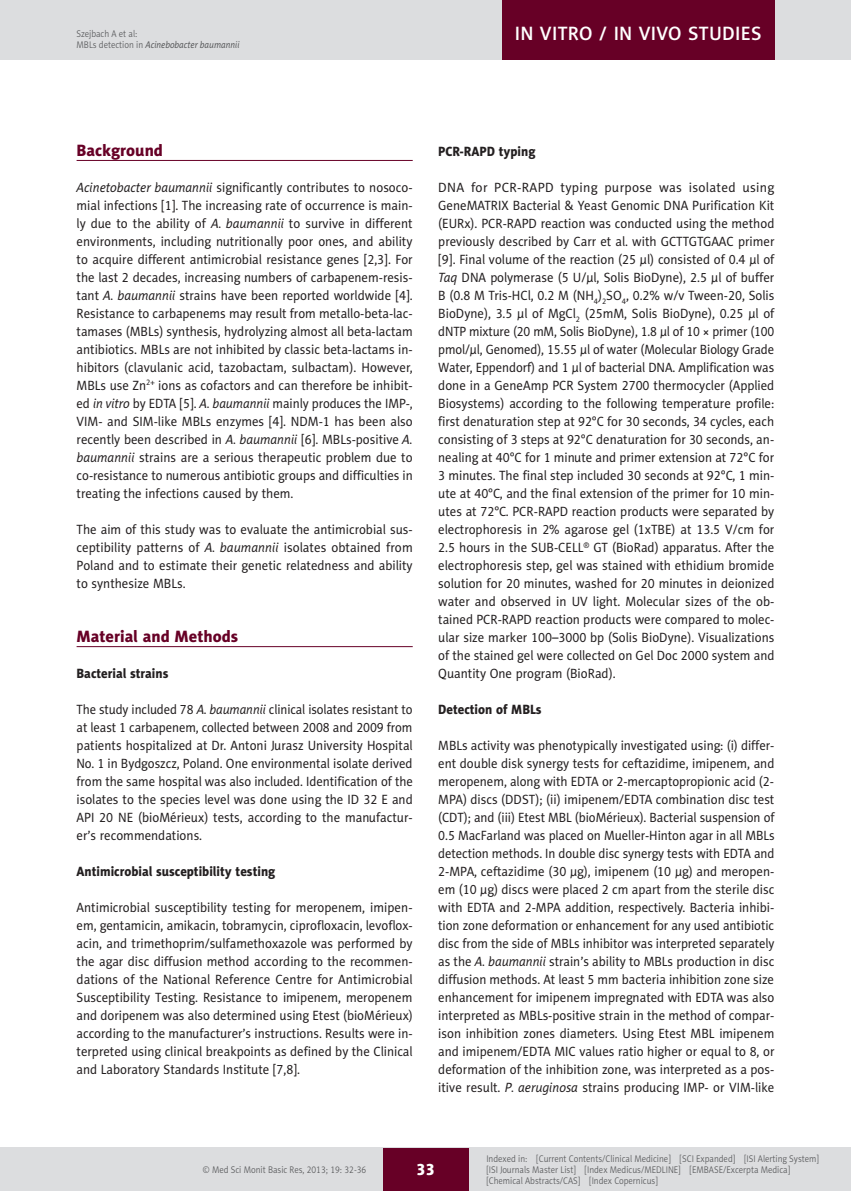
<style>
.page{position:relative;width:851px;height:1191px;background:#fff}
.page>*{position:absolute;margin:0;border:0;box-sizing:border-box;transform-origin:0 0}
.t1{font:19.5px "Naomi Sans EFN Medium";letter-spacing:.015em;color:#fff}
.MSM_Headline_1{font:16.5px "Naomi Sans EFN Heavy";color:#670026}
.t2{font:16.5px "Naomi Sans EFN Heavy";color:#fff}
.MSM_Body{font:13.5px/18px "Naomi Sans EFN";color:#231f20;text-align:justify;scale:.95 1}
.MSM_Body-2{font:13.5px/18px "Naomi Sans EFN";color:#231f20;text-align:justify}
.MSM_Body-3{font:13.5px/18px "Naomi Sans EFN";color:#231f20;text-align:justify;scale:.94 1}
.MSM_Body-4{font:13.5px/18px "Naomi Sans EFN";color:#231f20;text-align:justify;scale:.93 1}
.MSM_Headline_2{font:13.5px "Naomi Sans EFN Heavy";color:#231f20;scale:.95 1}
.MSM_pagina_indeksy{font:9.75px/11.2px "Naomi Sans EFN Light";color:#57585a;scale:.9 1}
.MSM_pagina_zywa{font:italic 9.75px "Naomi Sans EFN";color:#57585a;scale:.9 1}
.MSM_pagina_zywa-2{font:9.75px "Naomi Sans EFN Light";color:#57585a;scale:.9 1}
.s1{font-family:"Naomi Sans EFN Light";font-style:normal}
.s2{font-style:italic}
</style>
<div class="page">
<hr style="left:77px;top:160px;width:335px;height:1px;background:#670026">
<hr style="left:77px;top:646px;width:335px;height:1px;background:#670026">
<div style="left:0;top:1148px;width:850px;height:43px;background:#dcdddf"></div>
<div style="left:383px;top:1148px;width:85px;height:42px;background:#670026"></div>
<div style="left:0;top:0;width:850px;height:60px;background:#dcdddf"></div>
<div style="left:502px;top:0;width:272px;height:60px;background:#670026"></div>
<p class="MSM_pagina_zywa-2" style="left:77px;top:28px;width:69px">Szejbach A et al:</p>
<p class="MSM_pagina_zywa" style="left:77px;top:39px;width:182px"><span class="s1">MBLs detection in</span> Acinebobacter baumannii</p>
<p class="t1" style="left:514px;top:22px;width:248px">IN VITRO / IN VIVO STUDIES</p>
<p class="MSM_Headline_1" style="left:77px;top:140px;width:88px">Background</p>
<p class="MSM_Body" style="left:77px;top:178px;width:355px"><span class="s2">Acinetobacter baumannii</span> significantly contributes to nosoco&shy;mial infections [1]. The increasing rate of occurrence is main&shy;ly due to the ability of <span class="s2">A. baumannii</span> to survive in different environments, including nutritionally poor ones, and ability to acquire different antimicrobial resistance genes [2,3]. For the last 2 decades, increasing numbers of carbapenem-resis&shy;tant <span class="s2">A. baumannii</span> strains have been reported worldwide [4].<br>Resistance to carbapenems may result from metallo-beta-lac&shy;tamases (MBLs) synthesis, hydrolyzing almost all beta-lactam antibiotics. MBLs are not inhibited by classic beta-lactams in&shy;hibitors (clavulanic acid, tazobactam, sulbactam). However, MBLs use Zn<sup>2+</sup> ions as cofactors and can therefore be inhibit&shy;ed <span class="s2">in vitro</span> by EDTA [5]. <span class="s2">A. baumannii</span> mainly produces the IMP-, VIM- and SIM-like MBLs enzymes [4]. NDM-1 has been also recently been described in <span class="s2">A. baumannii</span> [6]. MBLs-positive <span class="s2">A. baumannii</span> strains are a serious therapeutic problem due to co-resistance to numerous antibiotic groups and difficulties in treating the infections caused by them.</p>
<p class="MSM_Body" style="left:77px;top:520px;width:355px">The aim of this study was to evaluate the antimicrobial sus&shy;ceptibility patterns of <span class="s2">A. baumannii</span> isolates obtained from Poland and to estimate their genetic relatedness and ability to synthesize MBLs.</p>
<p class="MSM_Headline_1" style="left:77px;top:626px;width:163px">Material and Methods</p>
<p class="MSM_Headline_2" style="left:77px;top:665px;width:98px">Bacterial strains</p>
<p class="MSM_Body-4" style="left:77px;top:700px;width:363px">The study included 78 <span class="s2">A. baumannii</span> clinical isolates resistant to at least 1 carbapenem, collected between 2008 and 2009 from patients hospitalized at Dr. Antoni Jurasz University Hospital No. 1 in Bydgoszcz, Poland. One environmental isolate derived from the same hospital was also included. Identification of the isolates to the species level was done using the ID 32 E and API 20 NE (bioMérieux) tests, according to the manufactur&shy;er’s recommendations.</p>
<p class="MSM_Headline_2" style="left:77px;top:863px;width:210px">Antimicrobial susceptibility testing</p>
<p class="MSM_Body" style="left:77px;top:898px;width:355px">Antimicrobial susceptibility testing for meropenem, imipen&shy;em, gentamicin, amikacin, tobramycin, ciprofloxacin, levoflox&shy;acin, and trimethoprim/sulfamethoxazole was performed by the agar disc diffusion method according to the recommen&shy;dations of the National Reference Centre for Antimicrobial Susceptibility Testing. Resistance to imipenem, meropenem and doripenem was also determined using Etest (bioMérieux) according to the manufacturer’s instructions. Results were in&shy;terpreted using clinical breakpoints as defined by the Clinical and Laboratory Standards Institute [7,8].</p>
<p class="MSM_Headline_2" style="left:438px;top:143px;width:104px">PCR-RAPD typing</p>
<p class="MSM_Body-2" style="left:438px;top:178px;width:337px">DNA for PCR-RAPD typing purpose was isolated using GeneMATRIX Bacterial &amp; Yeast Genomic DNA Purification Kit (EURx). PCR-RAPD reaction was conducted using the method previously described by Carr et al. with GCTTGTGAAC primer [9]. Final volume of the reaction (25 µl) consisted of 0.4 µl of <span class="s2">Taq</span> DNA polymerase (5 U/µl, Solis BioDyne), 2.5 µl of buffer B (0.8 M Tris-HCl, 0.2 M (NH<sub>4</sub>)<sub>2</sub>SO<sub>4</sub>, 0.2% w/v Tween-20, Solis BioDyne), 3.5 µl of MgCl<sub>2</sub> (25mM, Solis BioDyne), 0.25 µl of dNTP mixture (20 mM, Solis BioDyne), 1.8 µl of 10 × primer (100 pmol/µl, Genomed), 15.55 µl of water (Molecular Biology Grade Water, Eppendorf) and 1 µl of bacterial DNA. Amplification was done in a GeneAmp PCR System 2700 thermocycler (Applied Biosystems) according to the following temperature profile: first denaturation step at 92°C for 30 seconds, 34 cycles, each consisting of 3 steps at 92°C denaturation for 30 seconds, an&shy;nealing at 40°C for 1 minute and primer extension at 72°C for 3 minutes. The final step included 30 seconds at 92°C, 1 min&shy;ute at 40°C, and the final extension of the primer for 10 min&shy;utes at 72°C. PCR-RAPD reaction products were separated by electrophoresis in 2% agarose gel (1xTBE) at 13.5 V/cm for 2.5 hours in the SUB-CELL<sup>®</sup> GT (BioRad) apparatus. After the electrophoresis step, gel was stained with ethidium bromide solution for 20 minutes, washed for 20 minutes in deionized water and observed in UV light. Molecular sizes of the ob&shy;tained PCR-RAPD reaction products were compared to molec&shy;ular size marker 100–3000 bp (Solis BioDyne). Visualizations of the stained gel were collected on Gel Doc 2000 system and Quantity One program (BioRad).</p>
<p class="MSM_Headline_2" style="left:438px;top:701px;width:110px">Detection of MBLs</p>
<p class="MSM_Body-3" style="left:438px;top:736px;width:359px">MBLs activity was phenotypically investigated using: (i) differ&shy;ent double disk synergy tests for ceftazidime, imipenem, and meropenem, along with EDTA or 2-mercaptopropionic acid (2- MPA) discs (DDST); (ii) imipenem/EDTA combination disc test (CDT); and (iii) Etest MBL (bioMérieux). Bacterial suspension of 0.5 MacFarland was placed on Mueller-Hinton agar in all MBLs detection methods. In double disc synergy tests with EDTA and 2-MPA, ceftazidime (30 µg), imipenem (10 µg) and meropen&shy;em (10 µg) discs were placed 2 cm apart from the sterile disc with EDTA and 2-MPA addition, respectively. Bacteria inhibi&shy;tion zone deformation or enhancement for any used antibiotic disc from the side of MBLs inhibitor was interpreted separately as the <span class="s2">A. baumannii</span> strain’s ability to MBLs production in disc diffusion methods. At least 5 mm bacteria inhibition zone size enhancement for imipenem impregnated with EDTA was also interpreted as MBLs-positive strain in the method of compar&shy;ison inhibition zones diameters. Using Etest MBL imipenem and imipenem/EDTA MIC values ratio higher or equal to 8, or deformation of the inhibition zone, was interpreted as a pos&shy;itive result. <span class="s2">P. aeruginosa</span> strains producing IMP- or VIM-like</p>
<p class="MSM_pagina_indeksy" style="left:203px;top:1164px;width:183px">© Med Sci Monit Basic Res, 2013; 19: 32-36</p>
<p class="t2" style="left:416px;top:1159px;width:21px">33</p>
<p class="MSM_pagina_indeksy" style="left:486px;top:1152px;width:371px">Indexed in: [Current Contents/Clinical Medicine] [SCI Expanded] [ISI Alerting System] [ISI Journals Master List] [Index Medicus/MEDLINE] [EMBASE/Excerpta Medica] [Chemical Abstracts/CAS] [Index Copernicus]</p>
</div>
